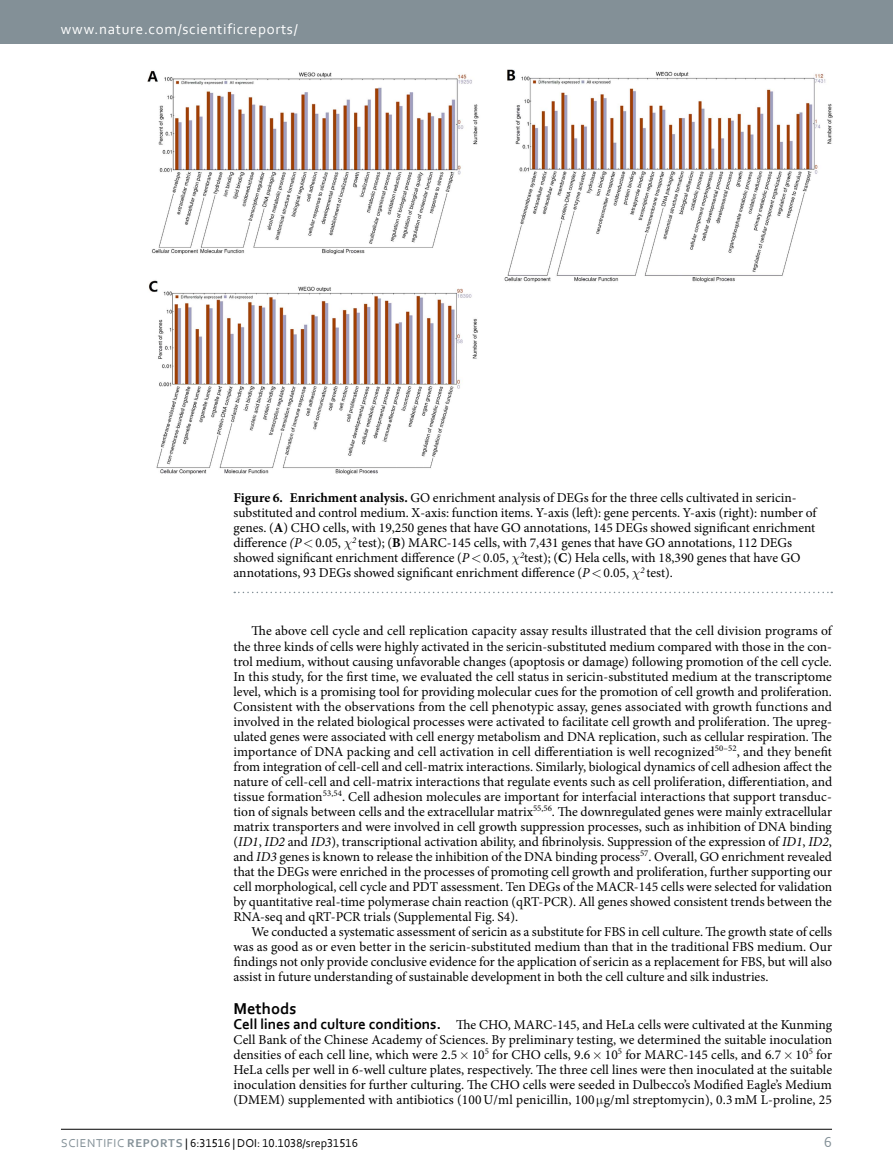
<style>
.page{position:relative;width:893px;height:1174px;background:#fff}
.page>*{position:absolute;margin:0;border:0;box-sizing:border-box;transform-origin:0 0}
.t1{font:700 16.5px "Corbel";color:#000}
.t2{font:15px "Corbel";letter-spacing:.045em;color:#fff}
.t3{font:15px "Corbel";color:#839097}
.t4{font:13.5px/15px "Minion Pro";color:#000;text-align:justify}
.t5{font:12px "Corbel";color:#000}
.s1{font-weight:700}
.s2{font-style:italic}
.s3{font-family:"Corbel";font-weight:700;font-size:15px}
.s4{color:#839097}
.s5{font-weight:700;color:#839097}
</style>
<div class="page">
<div style="left:0;top:0;width:893px;height:43px;background:#839097"></div>
<hr style="left:61px;top:1129px;width:771px;height:1px;background:#000">
<img style="left:148px;top:70px;width:684px;height:404px">
<svg style="left:234px;top:591px;width:598px;height:2px"></svg>
<p class="t2" style="left:61px;top:19px;width:238px">www.nature.com/scientificreports/</p>
<p class="t4" style="left:233px;top:490px;width:584px;text-align:left"><span class="s1">Figure 6. Enrichment analysis.</span> GO enrichment analysis of DEGs for the three cells cultivated in sericin&shy;substituted and control medium. X-axis: function items. Y-axis (left): gene percents. Y-axis (right): number of genes. (<span class="s1">A</span>) CHO cells, with 19,250 genes that have GO annotations, 145 DEGs showed significant enrichment difference <span class="s2">(P</span> 0.05, <sup>2</sup> test); (<span class="s1">B</span>) MARC-145 cells, with 7,431 genes that have GO annotations, 112 DEGs showed significant enrichment difference (<span class="s2">P</span> 0.05, <sup>2</sup>test); (<span class="s1">C</span>) Hela cells, with 18,390 genes that have GO annotations, 93 DEGs showed significant enrichment difference (<span class="s2">P</span> 0.05, <sup>2</sup> test).</p>
<p class="t4" style="left:233px;top:624px;width:600px;text-indent:18px">The above cell cycle and cell replication capacity assay results illustrated that the cell division programs of the three kinds of cells were highly activated in the sericin-substituted medium compared with those in the con&shy;trol medium, without causing unfavorable changes (apoptosis or damage) following promotion of the cell cycle.<br>In this study, for the first time, we evaluated the cell status in sericin-substituted medium at the transcriptome level, which is a promising tool for providing molecular cues for the promotion of cell growth and proliferation.<br>Consistent with the observations from the cell phenotypic assay, genes associated with growth functions and involved in the related biological processes were activated to facilitate cell growth and proliferation. The upreg&shy;ulated genes were associated with cell energy metabolism and DNA replication, such as cellular respiration. The importance of DNA packing and cell activation in cell differentiation is well recognized<sup>50–52</sup>, and they benefit from integration of cell-cell and cell-matrix interactions. Similarly, biological dynamics of cell adhesion affect the nature of cell-cell and cell-matrix interactions that regulate events such as cell proliferation, differentiation, and tissue formation<sup>53,54</sup>. Cell adhesion molecules are important for interfacial interactions that support transduc&shy;tion of signals between cells and the extracellular matrix<sup>55,56</sup>. The downregulated genes were mainly extracellular matrix transporters and were involved in cell growth suppression processes, such as inhibition of DNA binding (<span class="s2">ID1</span>, <span class="s2">ID2</span> and <span class="s2">ID3</span>), transcriptional activation ability, and fibrinolysis. Suppression of the expression of <span class="s2">ID1</span>, <span class="s2">ID2</span>, and <span class="s2">ID3</span> genes is known to release the inhibition of the DNA binding process<sup>57</sup>. Overall, GO enrichment revealed that the DEGs were enriched in the processes of promoting cell growth and proliferation, further supporting our cell morphological, cell cycle and PDT assessment. Ten DEGs of the MACR-145 cells were selected for validation by quantitative real-time polymerase chain reaction (qRT-PCR). All genes showed consistent trends between the RNA-seq and qRT-PCR trials (Supplemental Fig. S4).</p>
<p class="t4" style="left:233px;top:923px;width:600px;text-indent:18px">We conducted a systematic assessment of sericin as a substitute for FBS in cell culture. The growth state of cells was as good as or even better in the sericin-substituted medium than that in the traditional FBS medium. Our findings not only provide conclusive evidence for the application of sericin as a replacement for FBS, but will also assist in future understanding of sustainable development in both the cell culture and silk industries.</p>
<p class="t1" style="left:233px;top:998px;width:64px">Methods</p>
<p class="t4" style="left:233px;top:1017px;width:600px"><span class="s3">Cell lines and culture conditions.</span> The CHO, MARC-145, and HeLa cells were cultivated at the Kunming Cell Bank of the Chinese Academy of Sciences. By preliminary testing, we determined the suitable inoculation densities of each cell line, which were 2.5 10<sup>5</sup> for CHO cells, 9.6 10<sup>5</sup> for MARC-145 cells, and 6.7 10<sup>5</sup> for HeLa cells per well in 6-well culture plates, respectively. The three cell lines were then inoculated at the suitable inoculation densities for further culturing. The CHO cells were seeded in Dulbecco’s Modified Eagle’s Medium (DMEM) supplemented with antibiotics (100U/ml penicillin, 100 g/ml streptomycin), 0.3 mM L-proline, 25</p>
<p class="t5" style="left:61px;top:1135px;width:298px"><span class="s4">Scientific</span> <span class="s5">Reports</span> | 6:31516 | DOI: 10.1038/srep31516</p>
<p class="t3" style="left:824px;top:1132px;width:9px">6</p>
</div>
